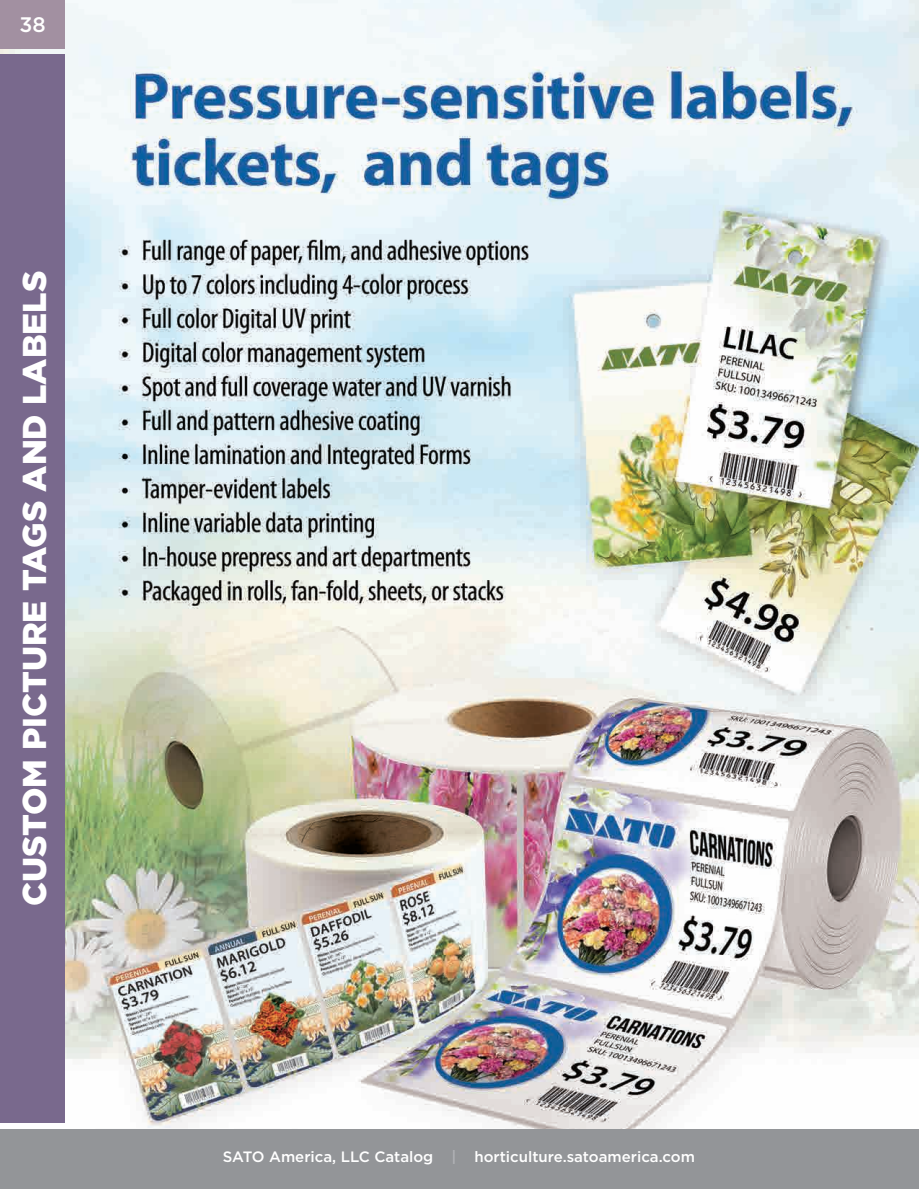
<style>
.page{position:relative;width:919px;height:1189px;background:#fff}
.page>*{position:absolute;margin:0;border:0;box-sizing:border-box;transform-origin:0 0}
.t1{font:900 33px "Gotham";color:#fff}
.t2{font:500 21px "Gotham";color:#fff}
.t3{font:500 15px "Gotham";color:#fff}
.s1{color:#b2b3b7}
</style>
<div class="page">
<img style="left:0;top:0;width:918px;height:1128px">
<div style="left:0;top:54px;width:65px;height:1068px;background:#79698d"></div>
<div style="left:0;top:0;width:65px;height:49px;background:#a290a1"></div>
<div style="left:0;top:1128px;width:918px;height:60px;background:#939598"></div>
<h2 class="t2" style="left:19px;top:11px;width:28px">38</h2>
<h1 class="t1" style="left:12px;top:906px;width:637px;rotate:-90deg">CUSTOM PICTURE TAGS AND LABELS</h1>
<p class="t3" style="left:223px;top:1147px;width:473px">SATO America, LLC Catalog <span class="s1">|</span> horticulture.satoamerica.com</p>
<p class="t3" style="left:228px;top:1147px;width:462px">SATO America, LLC Catalog <span class="s1">|</span> www.satoamerica.com/hort</p>
</div>
